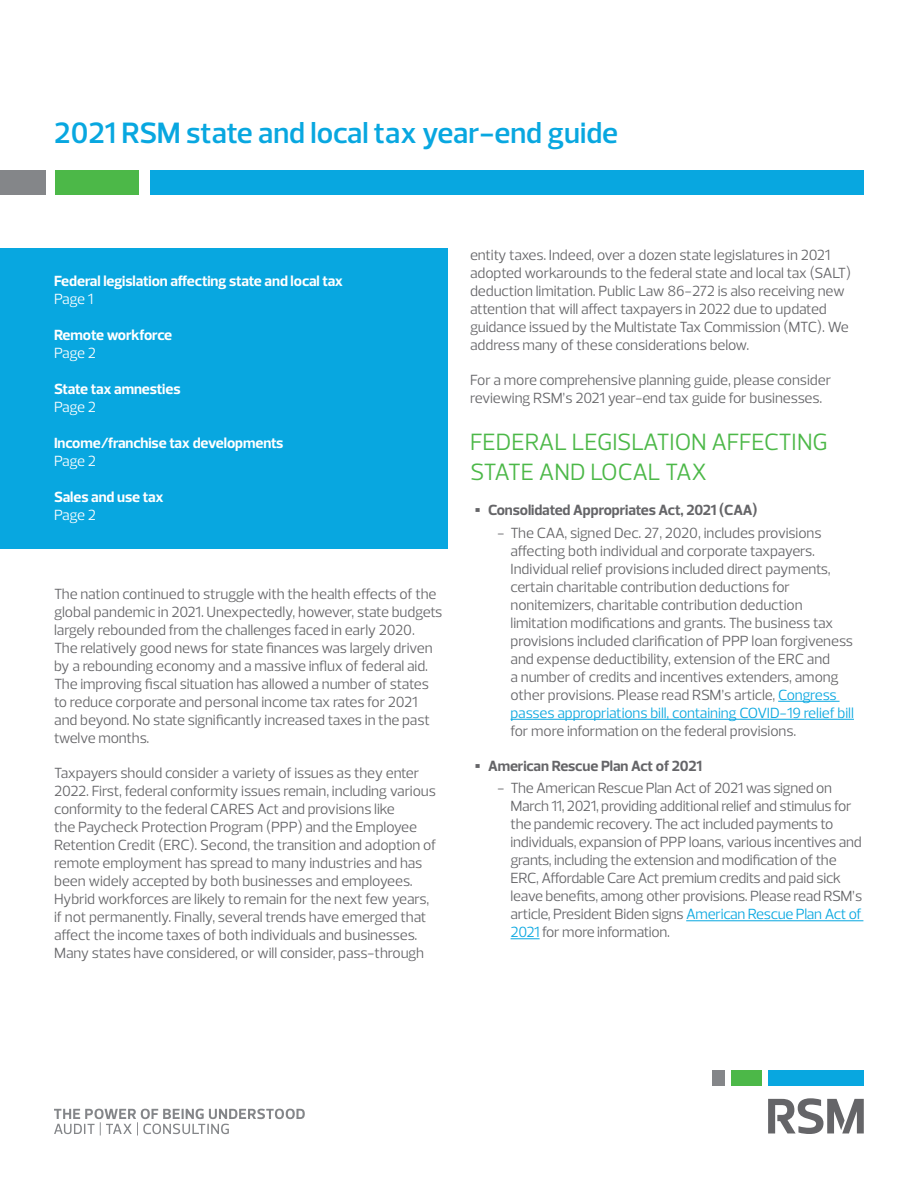
<style>
.page{position:relative;width:918px;height:1188px;background:#fff}
.page>*{position:absolute;margin:0;border:0;box-sizing:border-box;transform-origin:0 0}
.t1{font:600 30px "Prelo";color:#08a7e0}
.t2{font:24px/30px "Prelo";letter-spacing:-.015em;color:#4cb848}
.t3{font:15px/18px "Prelo";letter-spacing:-.015em;color:#656568}
.t4{font:700 15px "Prelo";letter-spacing:-.005em;color:#fff}
.t5{font:700 15px "Prelo";letter-spacing:-.01em;color:#656568}
.t6{font:15px "Prelo";letter-spacing:-.045em;color:#fff}
.s1{font-weight:900;font-size:24px}
.s2{color:#08a7e0}
</style>
<div class="page">
<svg style="left:54px;top:1109px;width:251px;height:26px"></svg>
<div style="left:768px;top:1070px;width:96px;height:16px;background:#08a7e0"></div>
<div style="left:712px;top:1070px;width:12px;height:16px;background:#848689"></div>
<div style="left:731px;top:1070px;width:30px;height:16px;background:#4cb848"></div>
<svg style="left:768px;top:1098px;width:96px;height:36px"></svg>
<hr style="left:778px;top:701px;width:62px;height:1px;background:#08a7e0">
<hr style="left:511px;top:719px;width:343px;height:1px;background:#08a7e0">
<hr style="left:686px;top:920px;width:177px;height:1px;background:#08a7e0">
<svg style="left:511px;top:938px;width:29px;height:1px"></svg>
<div style="left:150px;top:170px;width:713px;height:25px;background:#08a7e0"></div>
<div style="left:55px;top:170px;width:84px;height:25px;background:#4cb848"></div>
<div style="left:0;top:170px;width:46px;height:25px;background:#848689"></div>
<div style="left:0;top:249px;width:448px;height:300px;background:#08a7e0"></div>
<h1 class="t1" style="left:54px;top:115px;width:565px">2021 RSM state and local tax year-end guide</h1>
<p class="t4" style="left:54px;top:272px;width:291px">Federal legislation affecting state and local tax</p>
<p class="t6" style="left:54px;top:290px;width:41px">Page 1</p>
<p class="t4" style="left:54px;top:326px;width:120px">Remote workforce</p>
<p class="t6" style="left:54px;top:344px;width:43px">Page 2</p>
<p class="t4" style="left:54px;top:380px;width:128px">State tax amnesties</p>
<p class="t6" style="left:54px;top:398px;width:43px">Page 2</p>
<p class="t4" style="left:54px;top:434px;width:231px">Income/franchise tax developments</p>
<p class="t6" style="left:54px;top:452px;width:43px">Page 2</p>
<p class="t4" style="left:54px;top:488px;width:111px">Sales and use tax</p>
<p class="t6" style="left:54px;top:506px;width:43px">Page 2</p>
<p class="t3" style="left:54px;top:584px;width:390px">The nation continued to struggle with the health effects of the global pandemic in 2021. Unexpectedly, however, state budgets largely rebounded from the challenges faced in early 2020.<br>The relatively good news for state finances was largely driven by a rebounding economy and a massive influx of federal aid.<br>The improving fiscal situation has allowed a number of states to reduce corporate and personal income tax rates for 2021 and beyond. No state significantly increased taxes in the past twelve months.</p>
<p class="t3" style="left:54px;top:763px;width:384px">Taxpayers should consider a variety of issues as they enter 2022. First, federal conformity issues remain, including various conformity to the federal CARES Act and provisions like<br>the Paycheck Protection Program (PPP) and the Employee Retention Credit (ERC). Second, the transition and adoption of remote employment has spread to many industries and has been widely accepted by both businesses and employees.<br>Hybrid workforces are likely to remain for the next few years, if not permanently. Finally, several trends have emerged that affect the income taxes of both individuals and businesses.<br>Many states have considered, or will consider, pass-through</p>
<p class="t3" style="left:470px;top:246px;width:383px">entity taxes. Indeed, over a dozen state legislatures in 2021 adopted workarounds to the federal state and local tax (SALT) deduction limitation. Public Law 86-272 is also receiving new attention that will affect taxpayers in 2022 due to updated guidance issued by the Multistate Tax Commission (MTC). We address many of these considerations below.</p>
<p class="t3" style="left:470px;top:371px;width:363px">For a more comprehensive planning guide, please consider reviewing RSM’s 2021 year-end tax guide for businesses.</p>
<h2 class="t2" style="left:470px;top:427px;width:359px">FEDERAL LEGISLATION AFFECTING<br>STATE AND LOCAL TAX</h2>
<p class="t5" style="left:475px;top:502px;width:284px"><span class="s1">•</span> Consolidated Appropriates Act, 2021 (CAA)</p>
<p class="t3" style="left:511px;top:524px;width:345px;text-indent:-14px">- The CAA, signed Dec. 27, 2020, includes provisions affecting both individual and corporate taxpayers.<br>Individual relief provisions included direct payments, certain charitable contribution deductions for nonitemizers, charitable contribution deduction limitation modifications and grants. The business tax provisions included clarification of PPP loan forgiveness and expense deductibility, extension of the ERC and<br>a number of credits and incentives extenders, among other provisions. Please read RSM’s article, <span class="s2">Congress passes appropriations bill, containing COVID-19 relief bill</span></p>
<p class="t3" style="left:511px;top:722px;width:287px">for more information on the federal provisions.</p>
<p class="t5" style="left:475px;top:757px;width:229px"><span class="s1">•</span> American Rescue Plan Act of 2021</p>
<p class="t3" style="left:511px;top:779px;width:353px;text-indent:-14px">- The American Rescue Plan Act of 2021 was signed on March 11, 2021, providing additional relief and stimulus for the pandemic recovery. The act included payments to individuals, expansion of PPP loans, various incentives and grants, including the extension and modification of the ERC, Affordable Care Act premium credits and paid sick leave benefits, among other provisions. Please read RSM’s article, President Biden signs <span class="s2">American Rescue Plan Act of 2021</span> for more information.</p>
</div>
